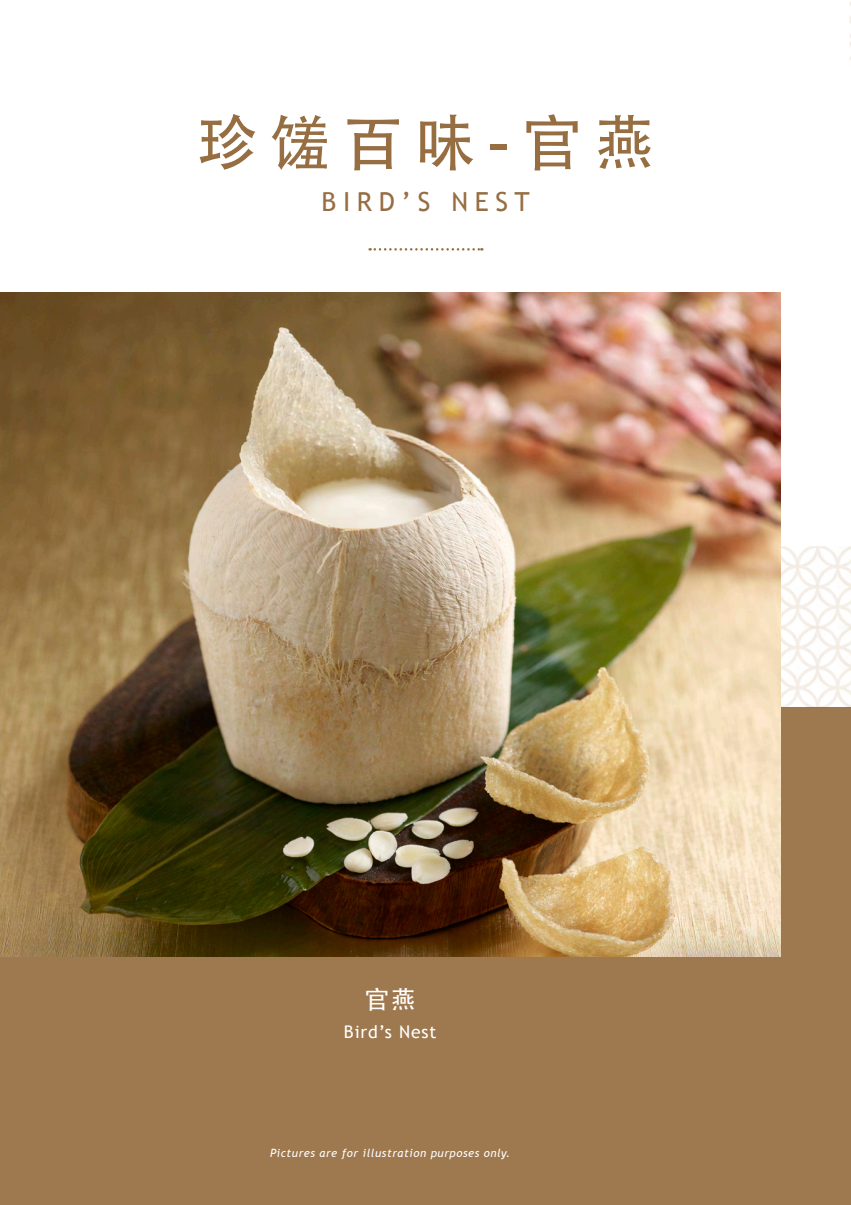
<style>
.page{position:relative;width:851px;height:1205px;background:#fff}
.page>*{position:absolute;margin:0;border:0;box-sizing:border-box;transform-origin:0 0}
.t1{font:60.62px "Adobe Heiti Std";letter-spacing:.2em;color:#966e41}
.t2{font:26.25px "Trebuchet MS";letter-spacing:.25em;color:#966e41}
.t3{font:500 25px "ST Heiti SC";color:#fff}
.t4{font:17.5px "Trebuchet MS";letter-spacing:.05em;color:#fff}
.t5{font:italic 11.25px "Trebuchet MS";letter-spacing:.05em;color:#fff}
</style>
<div class="page">
<img style="left:849px;top:3px;width:1px;height:57px">
<div style="left:0;top:707px;width:850px;height:498px;background:#9e784e"></div>
<img style="left:780px;top:546px;width:70px;height:80px">
<img style="left:780px;top:626px;width:70px;height:81px">
<svg style="left:369px;top:248px;width:113px;height:3px"></svg>
<img style="left:0;top:293px;width:780px;height:663px">
<p class="t1" style="left:197px;top:107px;width:459px">珍馐百味-官燕</p>
<p class="t2" style="left:321px;top:186px;width:210px">BIRD’S NEST</p>
<p class="t3" style="left:364px;top:985px;width:53px">官燕</p>
<p class="t4" style="left:344px;top:1022px;width:94px">Bird’s Nest</p>
<p class="t5" style="left:270px;top:1146px;width:241px">Pictures are for illustration purposes only.</p>
</div>
